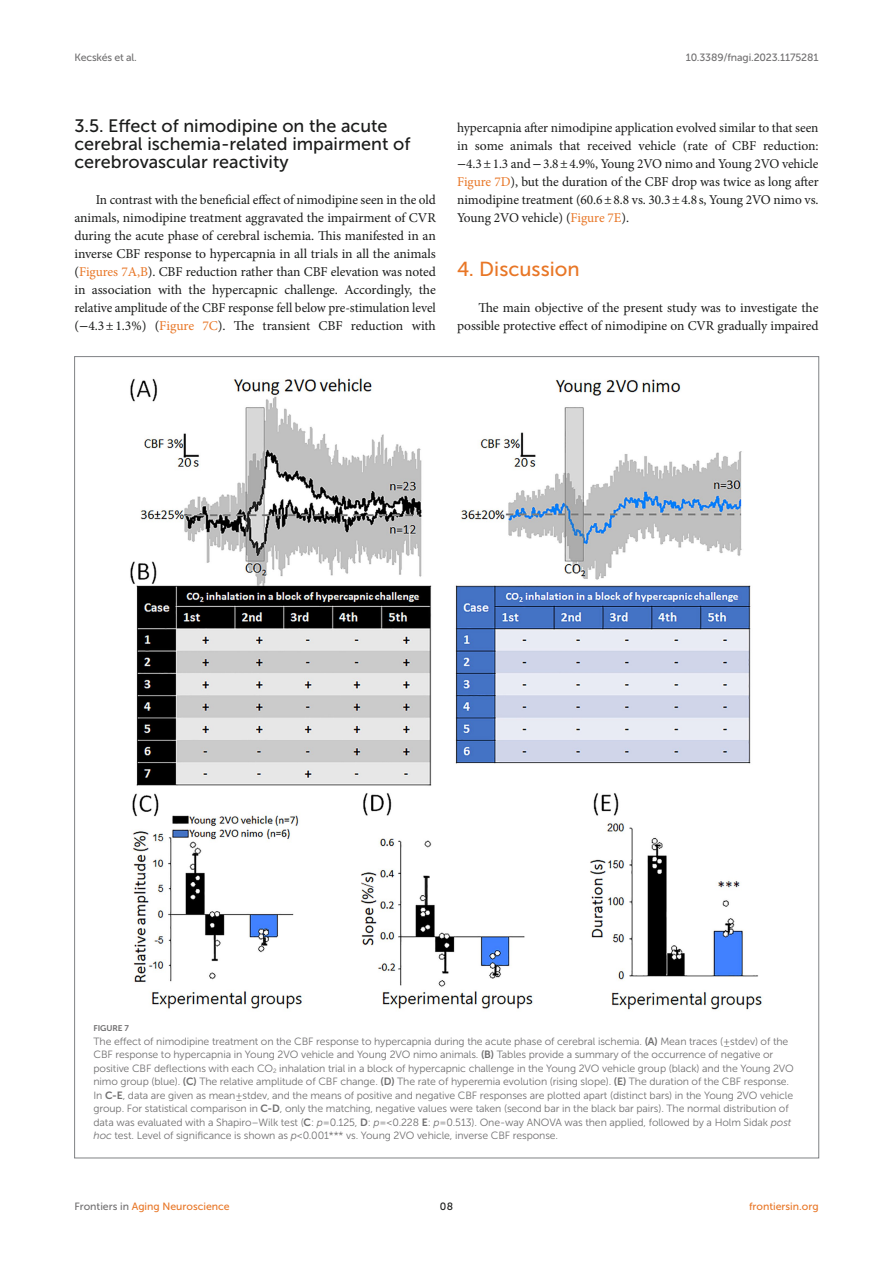
<style>
.page{position:relative;width:893px;height:1263px;background:#fff}
.page>*{position:absolute;margin:0;border:0;box-sizing:border-box;transform-origin:0 0}
.HEAD_1{font:20.25px "Museo Sans 500";color:#e87626}
.HEAD_2{font:18px/18px "Museo Sans 500";color:#1b1c1b}
.TEXT_FLUSH{font:13.5px/18px "Minion Pro";letter-spacing:-.005em;color:#1b1c1b;text-align:justify}
.FIG_LEG{font:10.5px/13.5px "Museo Sans 300";letter-spacing:-.01em;color:#706f70}
.t1{font:10.5px "Museo Sans 500";color:#e87626}
.t2{font:10.5px "Museo Sans 500";letter-spacing:-.015em;color:#706f70}
.t3{font:10.5px "Museo Sans 500";color:#1b1c1b}
.FIG_HD{font:8.25px "Museo Sans 700";letter-spacing:-.01em;color:#706f70}
.s1{color:#e87626}
.s2{font-family:"STIX General"}
.s3{font-family:"Museo Sans 700"}
.s4{font-style:italic}
.s5{color:#706f70}
</style>
<div class="page">
<img style="left:130px;top:378px;width:633px;height:632px">
<p class="t2" style="left:74px;top:51px;width:64px">Kecskés et al.</p>
<p class="t2" style="left:686px;top:51px;width:134px">10.3389/fnagi.2023.1175281</p>
<p class="HEAD_2" style="left:74px;top:117px;width:337px">3.5. Effect of nimodipine on the acute cerebral ischemia-related impairment of cerebrovascular reactivity</p>
<p class="TEXT_FLUSH" style="left:74px;top:191px;width:363px;text-indent:21px">In contrast with the beneficial effect of nimodipine seen in the old animals, nimodipine treatment aggravated the impairment of CVR during the acute phase of cerebral ischemia. This manifested in an inverse CBF response to hypercapnia in all trials in all the animals (<span class="s1">Figures 7A,B</span>). CBF reduction rather than CBF elevation was noted in association with the hypercapnic challenge. Accordingly, the relative amplitude of the CBF response fell below pre-stimulation level (<span class="s2">−</span>4.3±1.3%) (<span class="s1">Figure 7C</span>). The transient CBF reduction with</p>
<p class="TEXT_FLUSH" style="left:457px;top:119px;width:363px">hypercapnia after nimodipine application evolved similar to that seen in some animals that received vehicle (rate of CBF reduction: <span class="s2">−</span>4.3±1.3 and<span class="s2">−</span>3.8±4.9%, Young 2VO nimo and Young 2VO vehicle <span class="s1">Figure 7D</span>), but the duration of the CBF drop was twice as long after nimodipine treatment (60.6±8.8 vs. 30.3±4.8s, Young 2VO nimo vs.<br>Young 2VO vehicle) (<span class="s1">Figure 7E</span>).</p>
<p class="HEAD_1" style="left:457px;top:258px;width:124px">4. Discussion</p>
<p class="TEXT_FLUSH" style="left:457px;top:299px;width:363px;text-align:right">The main objective of the present study was to investigate the possible protective effect of nimodipine on CVR gradually impaired</p>
<p class="FIG_HD" style="left:94px;top:1023px;width:37px">FIGURE 7</p>
<p class="FIG_LEG" style="left:94px;top:1034px;width:702px">The effect of nimodipine treatment on the CBF response to hypercapnia during the acute phase of cerebral ischemia. <span class="s3">(A)</span> Mean traces (±stdev) of the CBF response to hypercapnia in Young 2VO vehicle and Young 2VO nimo animals. <span class="s3">(B)</span> Tables provide a summary of the occurrence of negative or positive CBF deflections with each CO<sub>2</sub> inhalation trial in a block of hypercapnic challenge in the Young 2VO vehicle group (black) and the Young 2VO nimo group (blue). <span class="s3">(C)</span> The relative amplitude of CBF change. <span class="s3">(D)</span> The rate of hyperemia evolution (rising slope). <span class="s3">(E)</span> The duration of the CBF response.<br>In <span class="s3">C-E</span>, data are given as mean ± stdev, and the means of positive and negative CBF responses are plotted apart (distinct bars) in the Young 2VO vehicle group. For statistical comparison in <span class="s3">C-D</span>, only the matching, negative values were taken (second bar in the black bar pairs). The normal distribution of data was evaluated with a Shapiro–Wilk test (<span class="s3">C</span>: <span class="s4">p</span> = 0.125, <span class="s3">D</span>: <span class="s4">p</span> = &lt;0.228 <span class="s3">E</span>: <span class="s4">p</span> = 0.513). One-way ANOVA was then applied, followed by a Holm Sidak <span class="s4">post hoc</span> test. Level of significance is shown as <span class="s4">p</span> &lt; 0.001*** vs. Young 2VO vehicle, inverse CBF response.</p>
<p class="t1" style="left:74px;top:1200px;width:157px"><span class="s5">Frontiers in</span> Aging Neuroscience</p>
<p class="t3" style="left:440px;top:1200px;width:15px">08</p>
<p class="t1" style="left:749px;top:1200px;width:71px">frontiersin.org</p>
</div>
